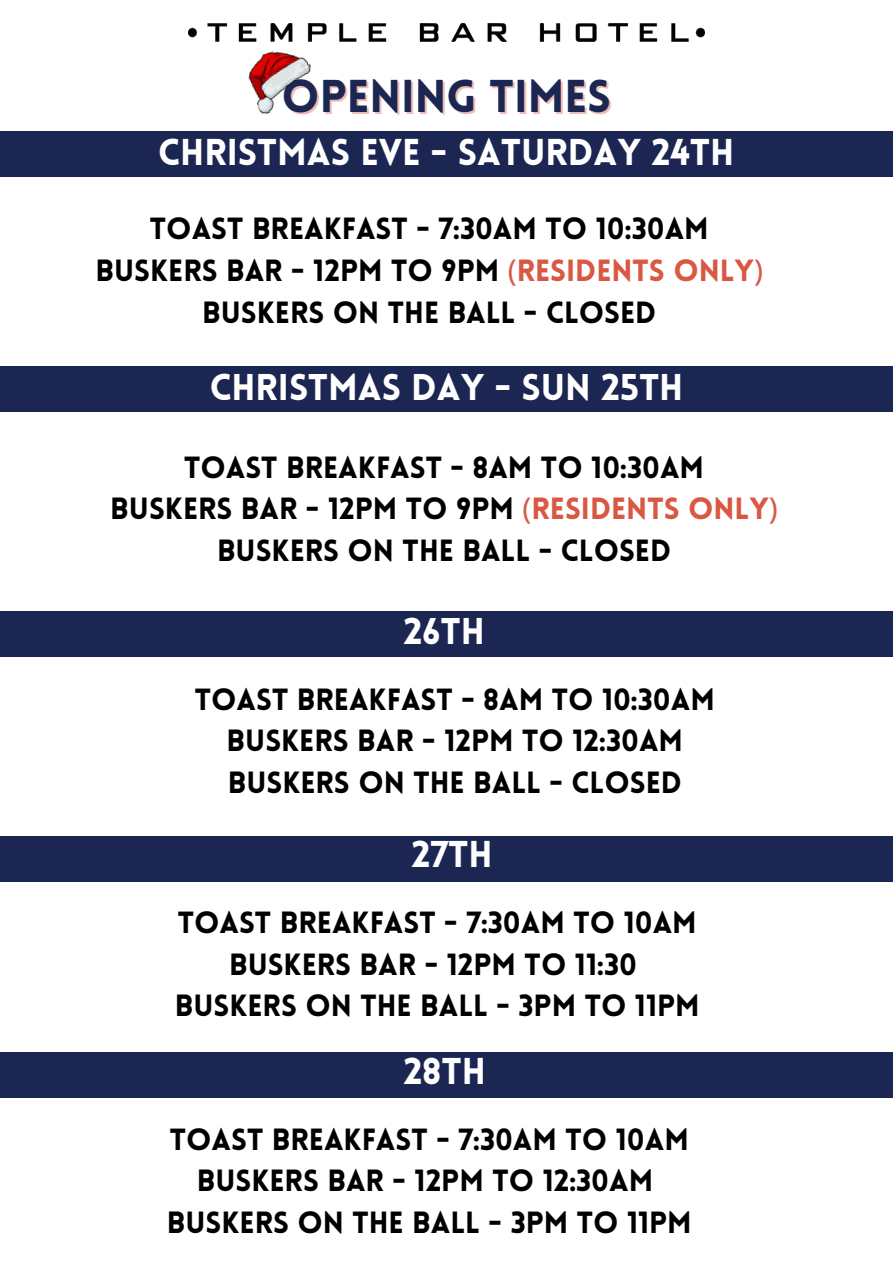
<style>
.page{position:relative;width:893px;height:1264px;background:#fff}
.page>*{position:absolute;margin:0;border:0;box-sizing:border-box;transform-origin:0 0}
.t1{font:900 45px "Lovelo";color:#1b2653}
.t2{font:900 36.45px "Lovelo";color:#fff}
.t3{font:900 30px "Lovelo";color:#000}
.s1{font-family:"Noto Sans";font-weight:400;color:#d95844}
.s2{color:#d95844}
</style>
<div class="page">
<img style="left:188px;top:23px;width:516px;height:18px">
<div style="left:0;top:131px;width:892px;height:46px;background:#1b2653"></div>
<img style="left:243px;top:41px;width:69px;height:74px">
<div style="left:0;top:366px;width:892px;height:45px;background:#1b2653"></div>
<div style="left:0;top:611px;width:892px;height:46px;background:#1b2653"></div>
<div style="left:0;top:835px;width:892px;height:46px;background:#1b2653"></div>
<div style="left:0;top:1052px;width:892px;height:46px;background:#1b2653"></div>
<p class="t1" style="left:281px;top:78px;width:331px">OPENING TIMES</p>
<p class="t2" style="left:158px;top:138px;width:577px">CHRISTMAS EVE - SATURDAY 24TH</p>
<p class="t3" style="left:150px;top:217px;width:560px">TOAST BREAKFAST - 7:30AM TO 10:30AM</p>
<p class="t3" style="left:95px;top:258px;width:669px">BUSKERS BAR - 12PM TO 9PM <span class="s1">(</span><span class="s2">RESIDENTS ONLY</span><span class="s1">)</span></p>
<p class="t3" style="left:202px;top:300px;width:455px">BUSKERS ON THE BALL - CLOSED</p>
<p class="t2" style="left:210px;top:372px;width:475px">CHRISTMAS DAY - SUN 25TH</p>
<p class="t3" style="left:184px;top:455px;width:521px">TOAST BREAKFAST - 8AM TO 10:30AM</p>
<p class="t3" style="left:110px;top:496px;width:669px">BUSKERS BAR - 12PM TO 9PM <span class="s1">(</span><span class="s2">RESIDENTS ONLY</span><span class="s1">)</span></p>
<p class="t3" style="left:217px;top:538px;width:455px">BUSKERS ON THE BALL - CLOSED</p>
<p class="t2" style="left:403px;top:616px;width:83px">26TH</p>
<p class="t3" style="left:195px;top:687px;width:521px">TOAST BREAKFAST - 8AM TO 10:30AM</p>
<p class="t3" style="left:226px;top:728px;width:458px">BUSKERS BAR - 12PM TO 12:30AM</p>
<p class="t3" style="left:228px;top:770px;width:455px">BUSKERS ON THE BALL - CLOSED</p>
<p class="t2" style="left:411px;top:840px;width:82px">27TH</p>
<p class="t3" style="left:178px;top:910px;width:520px">TOAST BREAKFAST - 7:30AM TO 10AM</p>
<p class="t3" style="left:229px;top:952px;width:409px">BUSKERS BAR - 12PM TO 11:30</p>
<p class="t3" style="left:175px;top:993px;width:526px">BUSKERS ON THE BALL - 3PM TO 11PM</p>
<p class="t2" style="left:403px;top:1056px;width:84px">28TH</p>
<p class="t3" style="left:170px;top:1127px;width:520px">TOAST BREAKFAST - 7:30AM TO 10AM</p>
<p class="t3" style="left:197px;top:1168px;width:458px">BUSKERS BAR - 12PM TO 12:30AM</p>
<p class="t3" style="left:167px;top:1210px;width:526px">BUSKERS ON THE BALL - 3PM TO 11PM</p>
</div>
